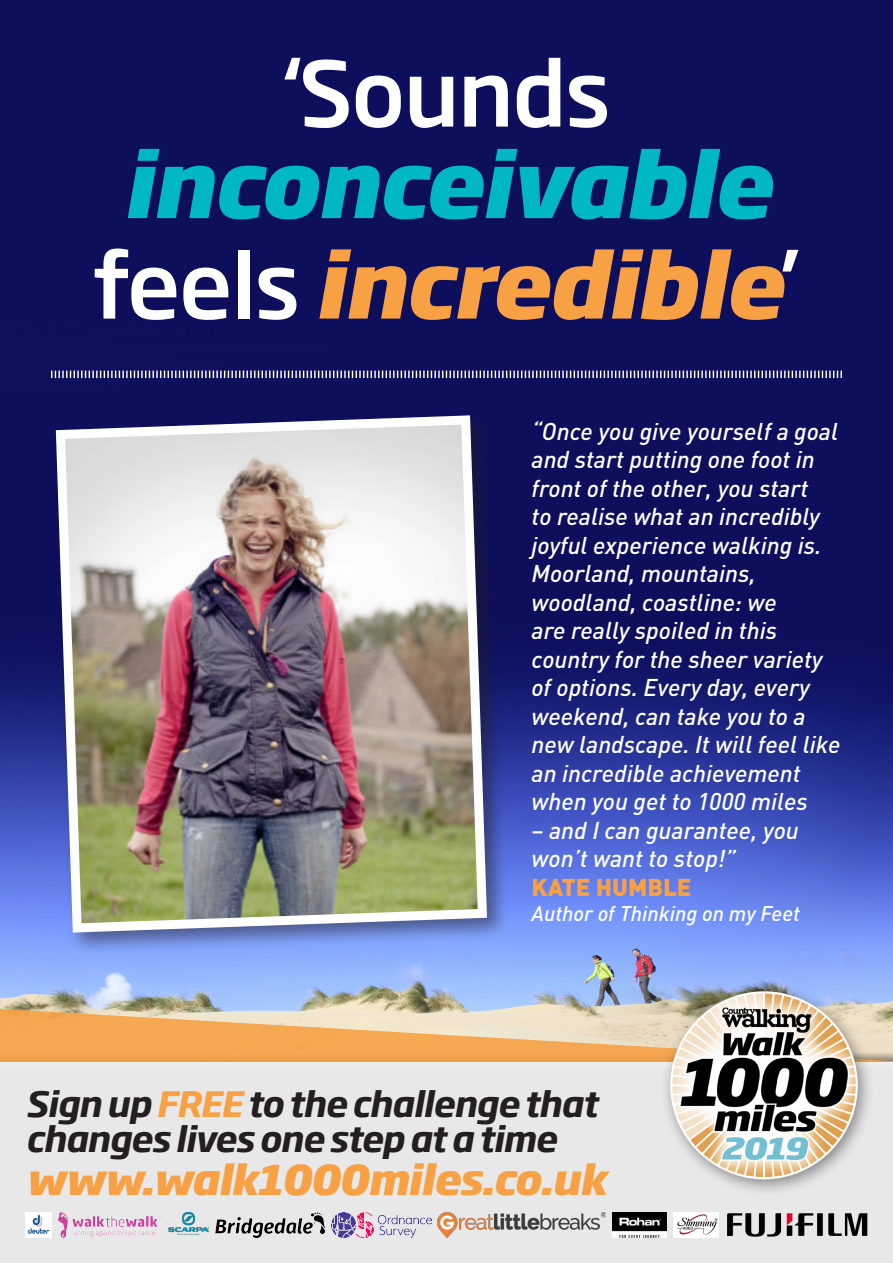
<style>
.page{position:relative;width:893px;height:1263px;background:#fff}
.page>*{position:absolute;margin:0;border:0;box-sizing:border-box;transform-origin:0 0}
.t1{font:italic 800 88.5px/91.5px "Soho Gothic Pro";letter-spacing:-.02em;color:#00b7c5;text-align:center}
.t2{font:italic 800 88.5px "Soho Gothic Pro";letter-spacing:-.02em;color:#f7a144}
.Standfirst_big{font:italic 800 40.5px "Soho Gothic Pro";letter-spacing:-.03em;color:#f7a144}
.Standfirst_big-2{font:italic 700 34.5px "Soho Gothic Pro";letter-spacing:-.03em;color:#231f20}
.t3{font:italic 500 24px/28.5px "DIN";color:#fff}
.t4{font:900 24px "DIN";color:#f7a144}
.t5{font:italic 500 21px "DIN";color:#fff}
.s1{font-weight:500;font-style:normal;color:#fff}
.s2{color:#f7a144}
</style>
<div class="page">
<img style="left:0;top:0;width:893px;height:990px">
<div style="left:51px;top:411px;width:459px;height:544px;background:#231f20;opacity:.5"></div>
<img style="left:51px;top:411px;width:441px;height:526px">
<svg style="left:50px;top:369px;width:793px;height:10px;background:#505289"></svg>
<img style="left:0;top:990px;width:893px;height:18px">
<svg style="left:0;top:1008px;width:893px;height:54px;background:#eeba7d"></svg>
<div style="left:0;top:1062px;width:893px;height:201px;background:#e8e8e8"></div>
<div style="left:660px;top:982px;width:215px;height:215px;background:#231f20;opacity:.5"></div>
<img style="left:660px;top:981px;width:207px;height:207px;border-radius:104px">
<img style="left:26px;top:1212px;width:25px;height:25px">
<img style="left:727px;top:1213px;width:140px;height:24px">
<img style="left:216px;top:1212px;width:108px;height:25px">
<img style="left:331px;top:1212px;width:101px;height:25px">
<img style="left:612px;top:1212px;width:55px;height:25px">
<img style="left:168px;top:1212px;width:41px;height:23px">
<img style="left:674px;top:1212px;width:45px;height:25px">
<img style="left:58px;top:1212px;width:103px;height:25px">
<img style="left:438px;top:1212px;width:167px;height:25px">
<p class="t1" style="left:122px;top:42px;width:651px"><span class="s1">‘Sounds </span>inconceivable</p>
<p class="t2" style="left:93px;top:214px;width:709px"><span class="s1">feels</span> incredible<span class="s1">’</span></p>
<p class="t3" style="left:531px;top:416px;width:308px">“Once you give yourself a goal and start putting one foot in front of the other, you start<br>to realise what an incredibly joyful experience walking is.</p>
<p class="t3" style="left:531px;top:558px;width:310px">Moorland, mountains, woodland, coastline: we<br>are really spoiled in this country for the sheer variety of options. Every day, every weekend, can take you to a new landscape. It will feel like an incredible achievement when you get to 1000 miles</p>
<p class="t3" style="left:531px;top:815px;width:269px">– and I can guarantee, you won’t want to stop!”</p>
<p class="t4" style="left:531px;top:871px;width:161px">KATE HUMBLE</p>
<p class="t5" style="left:531px;top:900px;width:270px">Author of Thinking on my Feet</p>
<p class="Standfirst_big-2" style="left:26px;top:1077px;width:573px">Sign up <span class="s2">FREE</span> to the challenge that</p>
<p class="Standfirst_big-2" style="left:26px;top:1111px;width:533px">changes lives one step at a time</p>
<p class="Standfirst_big" style="left:26px;top:1147px;width:583px">www.walk1000miles.co.uk</p>
</div>
